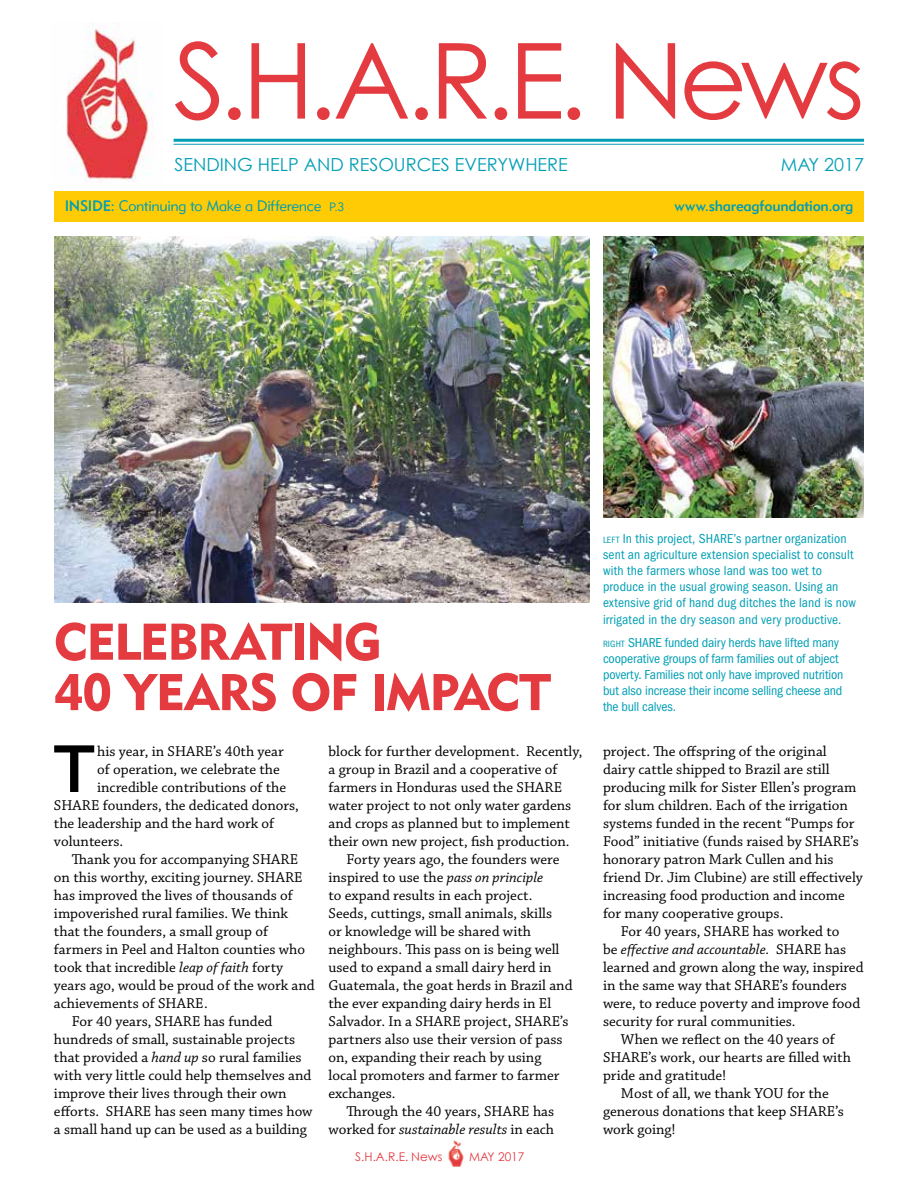
<style>
.page{position:relative;width:918px;height:1188px;background:#fff}
.page>*{position:absolute;margin:0;border:0;box-sizing:border-box;transform-origin:0 0}
.t1{font:105px "Century Gothic";color:#e43b41}
.t2{font:65.85px "Geometric 415 BT Medium A";color:#000}
.t3{font:51px/50.4px "Geometric 415 BT Black A";letter-spacing:-.03em;color:#e43b41}
.t4{font:18px "Century Gothic";color:#009eb4}
.t5{font:15px "Chaparral Pro";color:#000}
.t6{font:italic 15px "Chaparral Pro";color:#000}
.t7{font:15px "Geometric 415 BT Lite A";letter-spacing:-.015em;color:#009eb4}
.t8{font:15px "Geometric 415 BT Medium A";letter-spacing:-.015em;color:#009eb4}
.t9{font:condensed 13.5px/16.2px "ITC Franklin Gothic Std";letter-spacing:.01em;color:#009eb4}
.t10{font:condensed 13.5px/16.2px "Franklin Gothic";letter-spacing:-.01em;color:#009eb4}
.t11{font:12px "Century Gothic";color:#e43b41}
.s1{font-family:"Geometric 415 BT Medium A"}
.s2{font-size:12px}
.s3{font-style:italic}
.s4{font-style:normal}
.s5{font-size:9.45px}
.s6{font-family:"ITC Franklin Gothic Std";font-size:9.45px}
</style>
<div class="page">
<img style="left:448px;top:1140px;width:16px;height:27px">
<img style="left:54px;top:236px;width:536px;height:367px">
<hr style="left:174px;top:139px;width:690px;height:3px;background:#009eb4">
<hr style="left:174px;top:144px;width:690px;height:1px;background:#009eb4">
<img style="left:66px;top:22px;width:87px;height:160px">
<div style="left:54px;top:191px;width:810px;height:31px;background:#ffcb05"></div>
<img style="left:603px;top:236px;width:261px;height:282px">
<h1 class="t1" style="left:174px;top:17px;width:693px">S.H.A.R.E. News</h1>
<p class="t4" style="left:174px;top:154px;width:395px">SENDING HELP AND RESOURCES EVERYWHERE</p>
<p class="t4" style="left:781px;top:154px;width:85px">MAY 2017</p>
<p class="t7" style="left:65px;top:197px;width:281px"><span class="s1">INSIDE:</span> Continuing to Make a Difference <span class="s2">P.3</span></p>
<p class="t8" style="left:675px;top:197px;width:180px">www.shareagfoundation.org</p>
<h3 class="t3" style="left:54px;top:616px;width:498px">CELEBRATING<br>40 YEARS OF IMPACT</h3>
<h2 class="t2" style="left:54px;top:729px;width:42px">T</h2>
<p class="t5" style="left:97px;top:743px;width:188px">his year, in SHARE’s 40th year</p>
<p class="t5" style="left:97px;top:761px;width:184px">of operation, we celebrate the</p>
<p class="t5" style="left:97px;top:779px;width:191px">incredible contributions of the</p>
<p class="t5" style="left:54px;top:797px;width:246px">SHARE founders, the dedicated donors,</p>
<p class="t5" style="left:54px;top:815px;width:222px">the leadership and the hard work of</p>
<p class="t5" style="left:54px;top:833px;width:71px">volunteers.</p>
<p class="t5" style="left:72px;top:851px;width:228px">Thank you for accompanying SHARE</p>
<p class="t5" style="left:54px;top:869px;width:250px">on this worthy, exciting journey. SHARE</p>
<p class="t5" style="left:54px;top:887px;width:240px">has improved the lives of thousands of</p>
<p class="t5" style="left:54px;top:905px;width:236px">impoverished rural families. We think</p>
<p class="t5" style="left:54px;top:923px;width:216px">that the founders, a small group of</p>
<p class="t5" style="left:54px;top:941px;width:253px">farmers in Peel and Halton counties who</p>
<p class="t5" style="left:54px;top:959px;width:231px">took that incredible <span class="s3">leap of faith</span> forty</p>
<p class="t5" style="left:54px;top:977px;width:262px">years ago, would be proud of the work and</p>
<p class="t5" style="left:54px;top:995px;width:155px">achievements of SHARE.</p>
<p class="t5" style="left:72px;top:1013px;width:202px">For 40 years, SHARE has funded</p>
<p class="t5" style="left:54px;top:1031px;width:243px">hundreds of small, sustainable projects</p>
<p class="t5" style="left:54px;top:1049px;width:249px">that provided a <span class="s3">hand up</span> so rural families</p>
<p class="t5" style="left:54px;top:1067px;width:259px">with very little could help themselves and</p>
<p class="t5" style="left:54px;top:1085px;width:234px">improve their lives through their own</p>
<p class="t5" style="left:54px;top:1103px;width:260px">efforts. SHARE has seen many times how</p>
<p class="t5" style="left:54px;top:1121px;width:255px">a small hand up can be used as a building</p>
<p class="t5" style="left:328px;top:743px;width:255px">block for further development. Recently,</p>
<p class="t5" style="left:328px;top:761px;width:231px">a group in Brazil and a cooperative of</p>
<p class="t5" style="left:328px;top:779px;width:235px">farmers in Honduras used the SHARE</p>
<p class="t5" style="left:328px;top:797px;width:244px">water project to not only water gardens</p>
<p class="t5" style="left:328px;top:815px;width:243px">and crops as planned but to implement</p>
<p class="t5" style="left:328px;top:833px;width:243px">their own new project, fish production.</p>
<p class="t5" style="left:346px;top:851px;width:215px">Forty years ago, the founders were</p>
<p class="t5" style="left:328px;top:869px;width:216px">inspired to use the <span class="s3">pass on principle</span></p>
<p class="t5" style="left:328px;top:887px;width:206px">to expand results in each project.</p>
<p class="t5" style="left:328px;top:905px;width:225px">Seeds, cuttings, small animals, skills</p>
<p class="t5" style="left:328px;top:923px;width:204px">or knowledge will be shared with</p>
<p class="t5" style="left:328px;top:941px;width:233px">neighbours. This pass on is being well</p>
<p class="t5" style="left:328px;top:959px;width:225px">used to expand a small dairy herd in</p>
<p class="t5" style="left:328px;top:977px;width:246px">Guatemala, the goat herds in Brazil and</p>
<p class="t5" style="left:328px;top:995px;width:224px">the ever expanding dairy herds in El</p>
<p class="t5" style="left:328px;top:1013px;width:242px">Salvador. In a SHARE project, SHARE’s</p>
<p class="t5" style="left:328px;top:1031px;width:236px">partners also use their version of pass</p>
<p class="t5" style="left:328px;top:1049px;width:214px">on, expanding their reach by using</p>
<p class="t5" style="left:328px;top:1067px;width:232px">local promoters and farmer to farmer</p>
<p class="t5" style="left:328px;top:1085px;width:69px">exchanges.</p>
<p class="t5" style="left:346px;top:1103px;width:209px">Through the 40 years, SHARE has</p>
<p class="t6" style="left:328px;top:1121px;width:227px"><span class="s4">worked for</span> sustainable results <span class="s4">in each</span></p>
<p class="t11" style="left:355px;top:1149px;width:89px">S.H.A.R.E. News</p>
<p class="t11" style="left:469px;top:1149px;width:57px">MAY 2017</p>
<p class="t9" style="left:603px;top:530px;width:255px"><span class="s5">left</span> In this project, SHARE’s partner organization sent an agriculture extension specialist to consult with the farmers whose land was too wet to produce in the usual growing season. Using an extensive grid of hand dug ditches the land is now irrigated in the dry season and very productive.</p>
<p class="t10" style="left:603px;top:634px;width:242px"><span class="s6">right</span> SHARE funded dairy herds have lifted many cooperative groups of farm families out of abject poverty. Families not only have improved nutrition but also increase their income selling cheese and the bull calves.</p>
<p class="t5" style="left:603px;top:743px;width:225px">project. The offspring of the original</p>
<p class="t5" style="left:603px;top:761px;width:228px">dairy cattle shipped to Brazil are still</p>
<p class="t5" style="left:603px;top:779px;width:255px">producing milk for Sister Ellen’s program</p>
<p class="t5" style="left:603px;top:797px;width:247px">for slum children. Each of the irrigation</p>
<p class="t5" style="left:603px;top:815px;width:253px">systems funded in the recent “Pumps for</p>
<p class="t5" style="left:603px;top:833px;width:257px">Food” initiative (funds raised by SHARE’s</p>
<p class="t5" style="left:603px;top:851px;width:232px">honorary patron Mark Cullen and his</p>
<p class="t5" style="left:603px;top:869px;width:261px">friend Dr. Jim Clubine) are still effectively</p>
<p class="t5" style="left:603px;top:887px;width:243px">increasing food production and income</p>
<p class="t5" style="left:603px;top:905px;width:182px">for many cooperative groups.</p>
<p class="t5" style="left:621px;top:923px;width:220px">For 40 years, SHARE has worked to</p>
<p class="t6" style="left:603px;top:941px;width:245px"><span class="s4">be</span> effective and accountable. <span class="s4">SHARE has</span></p>
<p class="t5" style="left:603px;top:959px;width:262px">learned and grown along the way, inspired</p>
<p class="t5" style="left:603px;top:977px;width:245px">in the same way that SHARE’s founders</p>
<p class="t5" style="left:603px;top:995px;width:259px">were, to reduce poverty and improve food</p>
<p class="t5" style="left:603px;top:1013px;width:194px">security for rural communities.</p>
<p class="t5" style="left:621px;top:1031px;width:216px">When we reflect on the 40 years of</p>
<p class="t5" style="left:603px;top:1049px;width:249px">SHARE’s work, our hearts are filled with</p>
<p class="t5" style="left:603px;top:1067px;width:125px">pride and gratitude!</p>
<p class="t5" style="left:621px;top:1085px;width:210px">Most of all, we thank YOU for the</p>
<p class="t5" style="left:603px;top:1103px;width:242px">generous donations that keep SHARE’s</p>
<p class="t5" style="left:603px;top:1121px;width:74px">work going!</p>
</div>
